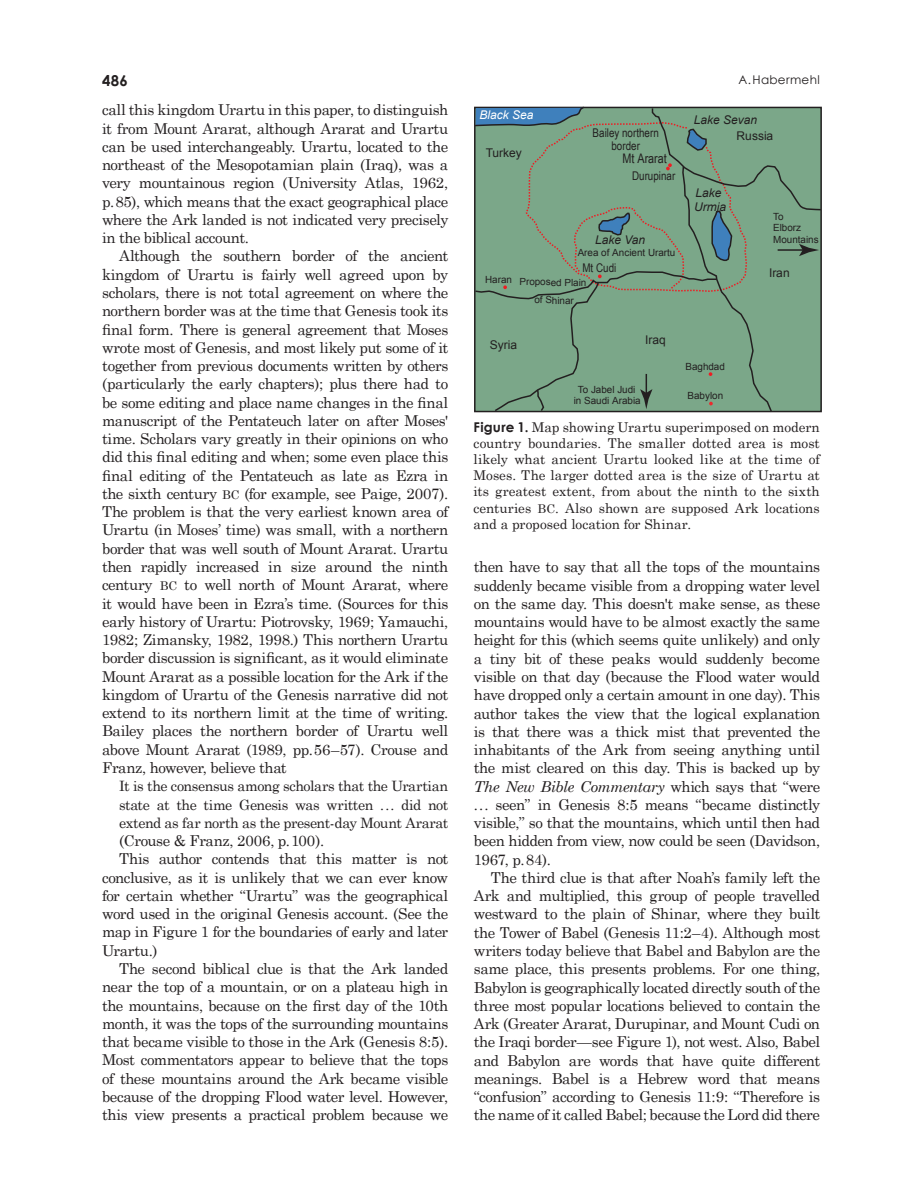
<style>
.page{position:relative;width:918px;height:1188px;background:#fff}
.page>*{position:absolute;margin:0;border:0;box-sizing:border-box;transform-origin:0 0}
.t1{font:15px/18.3px "Century Schoolbook";letter-spacing:-.03em;color:#231f20;text-align:justify}
.t2{font:700 15px "Century Gothic";color:#231f20}
.t3{font:14.25px/18.3px "Century Schoolbook";letter-spacing:-.025em;color:#231f20;text-align:justify}
.t4{font:13.5px/16.2px "Century Schoolbook";color:#231f20;text-align:justify}
.t5{font:13.2px "Arial Narrow";color:#231f20}
.t6{font:12px/13.2px "Arial Narrow";color:#231f20;text-align:center}
.t7{font:12px "Arial";color:#231f20}
.t8{font:italic 12px/13.2px "Arial";color:#231f20}
.t9{font:12px "Century Gothic";letter-spacing:.025em;color:#231f20}
.t10{font:italic 12px "Arial";color:#fff}
.t11{font:9.9px/11.6px "Arial";color:#231f20;text-align:center}
.s1{font-size:12px}
.s2{font-family:"Century Gothic";font-weight:700}
.s3{font-style:italic}
</style>
<div class="page">
<svg style="left:474px;top:106px;width:348px;height:307px;background:#77a086"></svg>
<p class="t2" style="left:102px;top:69px;width:27px">486</p>
<p class="t9" style="left:738px;top:71px;width:83px">A. Habermehl</p>
<p class="t1" style="left:102px;top:99px;width:348px">call this kingdom Urartu in this paper, to distinguish it from Mount Ararat, although Ararat and Urartu can be used interchangeably. Urartu, located to the northeast of the Mesopotamian plain (Iraq), was a very mountainous region (University Atlas, 1962, p. 85), which means that the exact geographical place where the Ark landed is not indicated very precisely in the biblical account.</p>
<p class="t1" style="left:102px;top:246px;width:348px;text-indent:17px">Although the southern border of the ancient kingdom of Urartu is fairly well agreed upon by scholars, there is not total agreement on where the northern border was at the time that Genesis took its final form. There is general agreement that Moses wrote most of Genesis, and most likely put some of it together from previous documents written by others (particularly the early chapters); plus there had to be some editing and place name changes in the final manuscript of the Pentateuch later on after Moses' time. Scholars vary greatly in their opinions on who did this final editing and when; some even place this final editing of the Pentateuch as late as Ezra in the sixth century <span class="s1">BC</span> (for example, see Paige, 2007).<br>The problem is that the very earliest known area of Urartu (in Moses’ time) was small, with a northern border that was well south of Mount Ararat. Urartu then rapidly increased in size around the ninth century <span class="s1">BC</span> to well north of Mount Ararat, where it would have been in Ezra’s time. (Sources for this early history of Urartu: Piotrovsky, 1969; Yamauchi, 1982; Zimansky, 1982, 1998.) This northern Urartu border discussion is significant, as it would eliminate Mount Ararat as a possible location for the Ark if the kingdom of Urartu of the Genesis narrative did not extend to its northern limit at the time of writing.<br>Bailey places the northern border of Urartu well above Mount Ararat (1989, pp. 56–57). Crouse and Franz, however, believe that</p>
<p class="t3" style="left:119px;top:776px;width:331px">It is the consensus among scholars that the Urartian state at the time Genesis was written . . . did not extend as far north as the present-day Mount Ararat</p>
<p class="t1" style="left:119px;top:830px;width:207px">(Crouse &amp; Franz, 2006, p. 100).</p>
<p class="t1" style="left:119px;top:848px;width:331px">This author contends that this matter is not</p>
<p class="t1" style="left:102px;top:867px;width:348px">conclusive, as it is unlikely that we can ever know</p>
<p class="t1" style="left:102px;top:885px;width:348px">for certain whether “Urartu” was the geographical</p>
<p class="t1" style="left:102px;top:903px;width:348px">word used in the original Genesis account. (See the</p>
<p class="t1" style="left:102px;top:922px;width:348px">map in Figure 1 for the boundaries of early and later</p>
<p class="t1" style="left:102px;top:940px;width:57px">Urartu.)</p>
<p class="t1" style="left:119px;top:958px;width:331px">The second biblical clue is that the Ark landed</p>
<p class="t1" style="left:102px;top:976px;width:348px">near the top of a mountain, or on a plateau high in</p>
<p class="t1" style="left:102px;top:995px;width:348px">the mountains, because on the first day of the 10th</p>
<p class="t1" style="left:102px;top:1013px;width:348px">month, it was the tops of the surrounding mountains</p>
<p class="t1" style="left:102px;top:1031px;width:348px">that became visible to those in the Ark (Genesis 8:5).</p>
<p class="t1" style="left:102px;top:1049px;width:348px">Most commentators appear to believe that the tops</p>
<p class="t1" style="left:102px;top:1068px;width:348px">of these mountains around the Ark became visible</p>
<p class="t1" style="left:102px;top:1086px;width:348px">because of the dropping Flood water level. However,</p>
<p class="t1" style="left:102px;top:1104px;width:348px">this view presents a practical problem because we</p>
<p class="t10" style="left:479px;top:107px;width:56px">Black Sea</p>
<p class="t7" style="left:486px;top:145px;width:38px">Turkey</p>
<p class="t8" style="left:694px;top:114px;width:65px">Lake Sevan</p>
<p class="t6" style="left:593px;top:126px;width:68px">Bailey northern border</p>
<p class="t5" style="left:622px;top:149px;width:46px">Mt Ararat</p>
<p class="t6" style="left:632px;top:168px;width:45px">Durupinar</p>
<p class="t7" style="left:737px;top:128px;width:38px">Russia</p>
<p class="t8" style="left:694px;top:187px;width:33px">Lake<br>Urmia</p>
<p class="t11" style="left:773px;top:211px;width:30px;text-align:left">To<br>Elborz</p>
<p class="t8" style="left:595px;top:233px;width:52px">Lake Van</p>
<p class="t11" style="left:773px;top:234px;width:47px">Mountains</p>
<p class="t11" style="left:578px;top:247px;width:99px">Area of Ancient Urartu</p>
<p class="t6" style="left:582px;top:261px;width:35px">Mt Cudi</p>
<p class="t7" style="left:769px;top:265px;width:22px">Iran</p>
<p class="t11" style="left:485px;top:274px;width:28px">Haran</p>
<p class="t11" style="left:520px;top:273px;width:68px;line-height:18px;rotate:1deg">Proposed Plain of Shinar</p>
<p class="t7" style="left:490px;top:337px;width:29px">Syria</p>
<p class="t7" style="left:645px;top:332px;width:22px">Iraq</p>
<p class="t11" style="left:574px;top:384px;width:68px">To Jabel Judi in Saudi Arabia</p>
<p class="t11" style="left:685px;top:361px;width:41px">Baghdad</p>
<p class="t11" style="left:687px;top:390px;width:37px">Babylon</p>
<p class="t4" style="left:474px;top:418px;width:348px"><span class="s2">Figure 1.</span> Map showing Urartu superimposed on modern country boundaries. The smaller dotted area is most likely what ancient Urartu looked like at the time of Moses. The larger dotted area is the size of Urartu at its greatest extent, from about the ninth to the sixth centuries <span class="s1">BC</span>. Also shown are supposed Ark locations and a proposed location for Shinar.</p>
<p class="t1" style="left:474px;top:557px;width:348px">then have to say that all the tops of the mountains suddenly became visible from a dropping water level on the same day. This doesn't make sense, as these mountains would have to be almost exactly the same height for this (which seems quite unlikely) and only a tiny bit of these peaks would suddenly become visible on that day (because the Flood water would have dropped only a certain amount in one day). This author takes the view that the logical explanation is that there was a thick mist that prevented the inhabitants of the Ark from seeing anything until the mist cleared on this day. This is backed up by <span class="s3">The New Bible Commentary</span> which says that “were . . . seen” in Genesis 8:5 means “became distinctly visible,” so that the mountains, which until then had been hidden from view, now could be seen (Davidson, 1967, p. 84).</p>
<p class="t1" style="left:474px;top:867px;width:348px;text-indent:17px">The third clue is that after Noah’s family left the Ark and multiplied, this group of people travelled westward to the plain of Shinar, where they built the Tower of Babel (Genesis 11:2–4). Although most writers today believe that Babel and Babylon are the same place, this presents problems. For one thing, Babylon is geographically located directly south of the three most popular locations believed to contain the Ark (Greater Ararat, Durupinar, and Mount Cudi on the Iraqi border—see Figure 1), not west. Also, Babel and Babylon are words that have quite different meanings. Babel is a Hebrew word that means “confusion” according to Genesis 11:9: “Therefore is the name of it called Babel; because the Lord did there</p>
</div>
